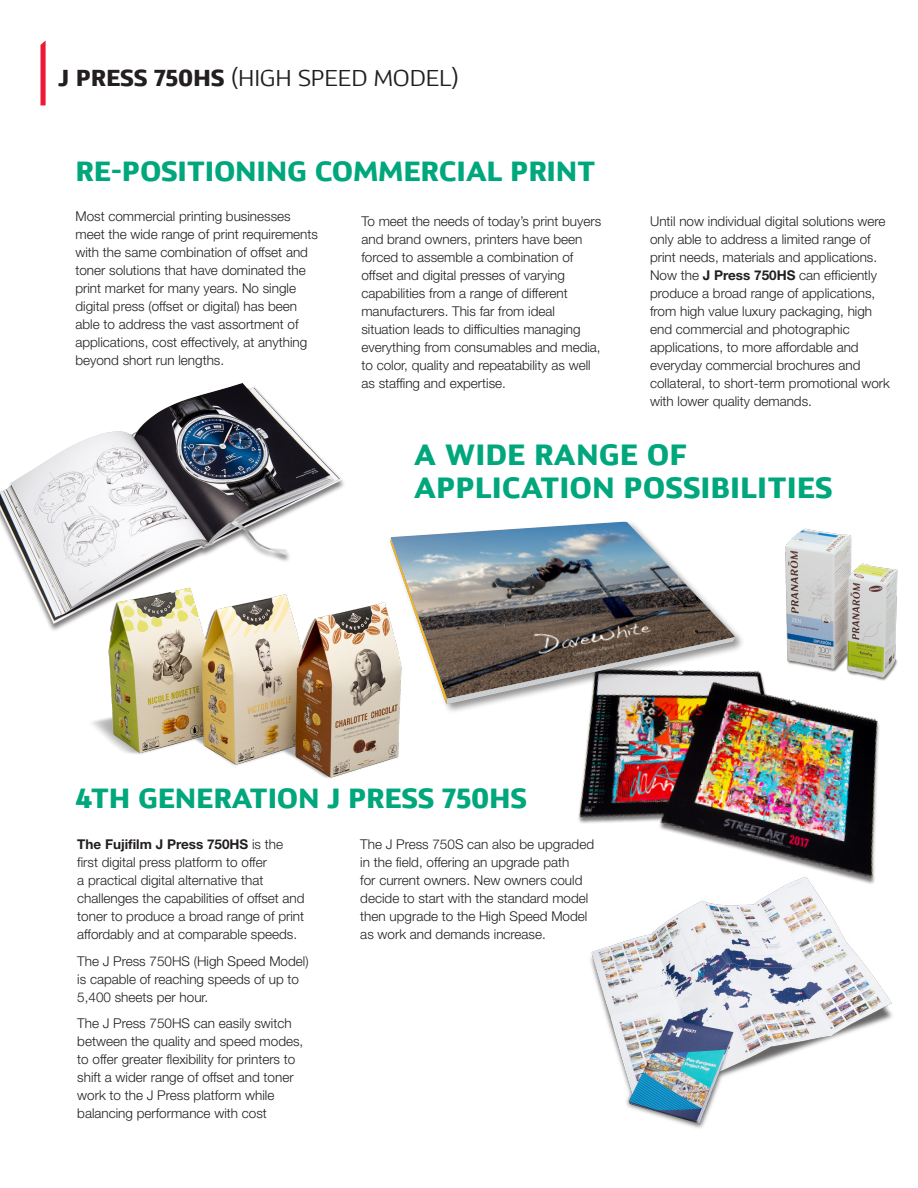
<style>
.page{position:relative;width:918px;height:1188px;background:#fff}
.page>*{position:absolute;margin:0;border:0;box-sizing:border-box;transform-origin:0 0}
.Page_-_header{font:800 28.5px/33px "Kandin";color:#00a77c}
.Page_-_header-2{font:800 27px "Kandin";letter-spacing:-.01em;color:#00a77c}
.Page_-_header-3{font:300 22.5px "Kandin";letter-spacing:-.01em;color:#231f20}
.Page_-_body_text{font:300 13.5px/18px "Helvetica Neue LT Std";color:#231f20}
.Page_-_captions{font:300 13.5px/18px "Helvetica Neue LT Std";color:#231f20}
.s1{font-weight:800}
.s2{font-weight:700}
</style>
<div class="page">
<img style="left:546px;top:871px;width:346px;height:257px">
<img style="left:551px;top:671px;width:341px;height:228px">
<img style="left:0;top:383px;width:342px;height:241px">
<div style="left:389px;top:520px;width:357px;height:195px;background:#231f20;opacity:.5"></div>
<img style="left:391px;top:522px;width:344px;height:15px">
<img style="left:391px;top:537px;width:344px;height:167px">
<img style="left:66px;top:557px;width:348px;height:221px">
<img style="left:767px;top:528px;width:131px;height:166px">
<svg style="left:41px;top:40px;width:5px;height:65px"></svg>
<p class="Page_-_header-3" style="left:58px;top:63px;width:402px"><span class="s1">J PRESS 750HS</span> (HIGH SPEED MODEL)</p>
<p class="Page_-_header-2" style="left:75px;top:152px;width:522px">RE-POSITIONING COMMERCIAL PRINT</p>
<p class="Page_-_body_text" style="left:75px;top:207px;width:244px">Most commercial printing businesses meet the wide range of print requirements with the same combination of offset and toner solutions that have dominated the print market for many years. No single digital press (offset or digital) has been able to address the vast assortment of applications, cost effectively, at anything beyond short run lengths.</p>
<p class="Page_-_body_text" style="left:361px;top:212px;width:241px">To meet the needs of today’s print buyers and brand owners, printers have been forced to assemble a combination of offset and digital presses of varying capabilities from a range of different manufacturers. This far from ideal situation leads to difficulties managing everything from consumables and media, to color, quality and repeatability as well as staffing and expertise.</p>
<p class="Page_-_captions" style="left:650px;top:212px;width:241px">Until now individual digital solutions were only able to address a limited range of print needs, materials and applications.<br>Now the <span class="s2">J Press 750HS</span> can efficiently produce a broad range of applications, from high value luxury packaging, high end commercial and photographic applications, to more affordable and everyday commercial brochures and collateral, to short-term promotional work with lower quality demands.</p>
<p class="Page_-_header" style="left:414px;top:440px;width:420px">A WIDE RANGE OF<br>APPLICATION POSSIBILITIES</p>
<p class="Page_-_header-2" style="left:75px;top:780px;width:453px">4TH GENERATION J PRESS 750HS</p>
<p class="Page_-_body_text" style="left:77px;top:835px;width:229px"><span class="s2">The Fujifilm J Press 750HS</span> is the first digital press platform to offer<br>a practical digital alternative that challenges the capabilities of offset and toner to produce a broad range of print affordably and at comparable speeds.</p>
<p class="Page_-_body_text" style="left:77px;top:952px;width:233px">The J Press 750HS (High Speed Model) is capable of reaching speeds of up to<br>5,400 sheets per hour.</p>
<p class="Page_-_body_text" style="left:77px;top:1014px;width:228px">The J Press 750HS can easily switch between the quality and speed modes, to offer greater flexibility for printers to shift a wider range of offset and toner work to the J Press platform while balancing performance with cost</p>
<p class="Page_-_body_text" style="left:360px;top:835px;width:235px">The J Press 750S can also be upgraded in the field, offering an upgrade path<br>for current owners. New owners could decide to start with the standard model then upgrade to the High Speed Model as work and demands increase.</p>
</div>
